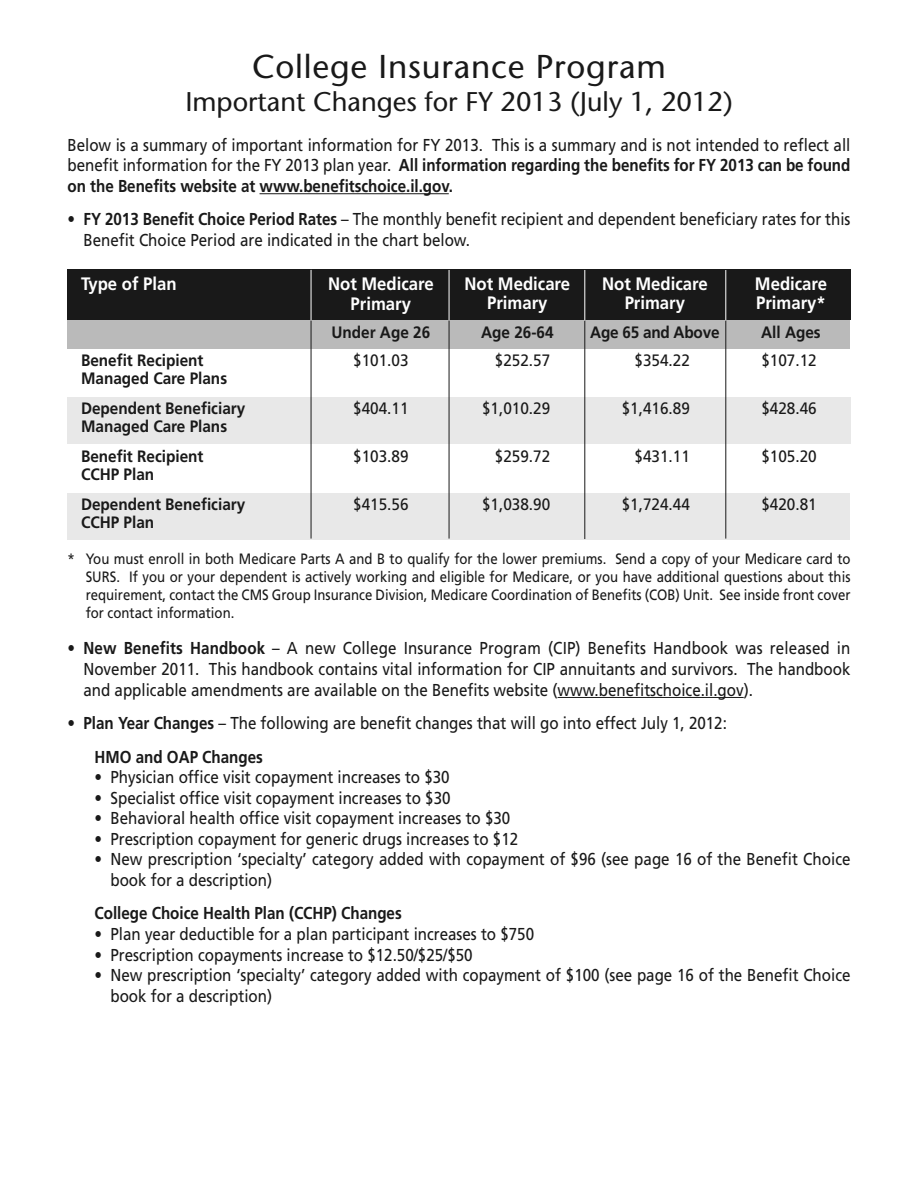
<style>
.page{position:relative;width:918px;height:1188px;background:#fff}
.page>*{position:absolute;margin:0;border:0;box-sizing:border-box;transform-origin:0 0}
.t1{font:33px "Stone Sans";letter-spacing:.025em;color:#191919}
.t2{font:27px "Stone Sans";color:#191919}
.t3{font:700 18px/19.5px "Frutiger";color:#fff;text-align:center;scale:.93 1}
.t4{font:17.25px/20.5px "Frutiger";color:#191919;scale:.88 1}
.t5{font:700 17.25px "Frutiger";color:#191919;scale:.88 1}
.t6{font:700 16.5px/30px "Frutiger";color:#191919;scale:.93 1}
.t7{font:16.5px "Frutiger";color:#191919;scale:.93 1}
.t8{font:15px/18px "Frutiger";color:#191919;text-align:justify;scale:.88 1}
.s1{font-weight:700}
</style>
<div class="page">
<hr style="left:260px;top:193px;width:189px;height:1px;background:#191919">
<hr style="left:558px;top:697px;width:186px;height:1px;background:#191919">
<div style="left:68px;top:270px;width:783px;height:50px;background:#191919"></div>
<div style="left:68px;top:320px;width:782px;height:29px;background:#bababa"></div>
<div style="left:68px;top:397px;width:783px;height:47px;background:#e8e8e8"></div>
<div style="left:68px;top:493px;width:782px;height:47px;background:#e8e8e8"></div>
<hr style="left:311px;top:319px;width:1px;height:220px;background:#191919">
<hr style="left:584px;top:320px;width:1px;height:219px;background:#191919">
<hr style="left:449px;top:320px;width:1px;height:219px;background:#191919">
<hr style="left:725px;top:320px;width:1px;height:219px;background:#191919">
<hr style="left:311px;top:270px;width:1px;height:51px;background:#fff">
<hr style="left:584px;top:270px;width:1px;height:51px;background:#fff">
<hr style="left:449px;top:270px;width:1px;height:51px;background:#fff">
<hr style="left:725px;top:270px;width:1px;height:51px;background:#fff">
<h1 class="t1" style="left:252px;top:54px;width:415px">College Insurance Program</h1>
<h2 class="t2" style="left:185px;top:91px;width:549px">Important Changes for FY 2013 (July 1, 2012)</h2>
<p class="t4" style="left:67px;top:136px;width:891px;text-align:justify">Below is a summary of important information for FY 2013. This is a summary and is not intended to reflect all benefit information for the FY 2013 plan year. <span class="s1">All information regarding the benefits for FY 2013 can be found on the Benefits website at www.benefitschoice.il.gov.</span></p>
<p class="t4" style="left:83px;top:210px;width:873px;text-indent:-16px"><span class="s1">• FY 2013 Benefit Choice Period Rates</span> – The monthly benefit recipient and dependent beneficiary rates for this<br>Benefit Choice Period are indicated in the chart below.</p>
<p class="t3" style="left:81px;top:275px;width:104px">Type of Plan</p>
<p class="t3" style="left:328px;top:276px;width:115px">Not Medicare<br>Primary</p>
<p class="t6" style="left:331px;top:319px;width:108px">Under Age 26</p>
<p class="t3" style="left:465px;top:275px;width:115px">Not Medicare<br>Primary</p>
<p class="t6" style="left:481px;top:318px;width:79px">Age 26-64</p>
<p class="t3" style="left:602px;top:275px;width:115px">Not Medicare<br>Primary</p>
<p class="t6" style="left:590px;top:318px;width:141px">Age 65 and Above</p>
<p class="t3" style="left:755px;top:275px;width:79px;text-align:left">Medicare<br>Primary*</p>
<p class="t6" style="left:761px;top:318px;width:66px">All Ages</p>
<p class="t6" style="left:81px;top:347px;width:133px">Benefit Recipient</p>
<p class="t7" style="left:353px;top:354px;width:61px">$101.03</p>
<p class="t7" style="left:495px;top:354px;width:61px">$252.57</p>
<p class="t7" style="left:635px;top:354px;width:61px">$354.22</p>
<p class="t7" style="left:761px;top:354px;width:61px">$107.12</p>
<p class="t6" style="left:81px;top:365px;width:178px">Managed Care Plans<br>Dependent Beneficiary</p>
<p class="t7" style="left:353px;top:402px;width:61px">$404.11</p>
<p class="t7" style="left:482px;top:402px;width:75px">$1,010.29</p>
<p class="t7" style="left:622px;top:402px;width:75px">$1,416.89</p>
<p class="t7" style="left:761px;top:402px;width:61px">$428.46</p>
<p class="t6" style="left:81px;top:413px;width:159px">Managed Care Plans<br>Benefit Recipient</p>
<p class="t7" style="left:353px;top:450px;width:61px">$103.89</p>
<p class="t7" style="left:495px;top:450px;width:61px">$259.72</p>
<p class="t7" style="left:635px;top:450px;width:61px">$431.11</p>
<p class="t7" style="left:761px;top:450px;width:61px">$105.20</p>
<p class="t6" style="left:81px;top:461px;width:178px">CCHP Plan<br>Dependent Beneficiary</p>
<p class="t6" style="left:81px;top:509px;width:80px">CCHP Plan</p>
<p class="t7" style="left:353px;top:498px;width:61px">$415.56</p>
<p class="t7" style="left:482px;top:498px;width:75px">$1,038.90</p>
<p class="t7" style="left:622px;top:498px;width:75px">$1,724.44</p>
<p class="t7" style="left:761px;top:498px;width:61px">$420.81</p>
<p class="t8" style="left:86px;top:550px;width:871px;text-indent:-18px">* You must enroll in both Medicare Parts A and B to qualify for the lower premiums. Send a copy of your Medicare card to SURS. If you or your dependent is actively working and eligible for Medicare, or you have additional questions about this requirement, contact the CMS Group Insurance Division, Medicare Coordination of Benefits (COB) Unit. See inside front cover for contact information.</p>
<p class="t4" style="left:83px;top:640px;width:873px;text-align:justify;text-indent:-16px"><span class="s1">• New Benefits Handbook</span> – A new College Insurance Program (CIP) Benefits Handbook was released in November 2011. This handbook contains vital information for CIP annuitants and survivors. The handbook and applicable amendments are available on the Benefits website (www.benefitschoice.il.gov).</p>
<p class="t4" style="left:94px;top:708px;width:720px;line-height:33.5px;text-indent:-27px"><span class="s1">• Plan Year Changes</span> – The following are benefit changes that will go into effect July 1, 2012:<br><span class="s1">HMO and OAP Changes</span></p>
<p class="t4" style="left:94px;top:768px;width:405px">• Physician office visit copayment increases to $30</p>
<p class="t4" style="left:94px;top:789px;width:406px">• Specialist office visit copayment increases to $30</p>
<p class="t4" style="left:94px;top:809px;width:474px">• Behavioral health office visit copayment increases to $30</p>
<p class="t4" style="left:94px;top:830px;width:483px">• Prescription copayment for generic drugs increases to $12</p>
<p class="t4" style="left:110px;top:850px;width:843px;text-indent:-16px">• New prescription ‘specialty’ category added with copayment of $96 (see page 16 of the Benefit Choice book for a description)</p>
<p class="t5" style="left:95px;top:906px;width:351px">College Choice Health Plan (CCHP) Changes</p>
<p class="t4" style="left:95px;top:925px;width:501px">• Plan year deductible for a plan participant increases to $750</p>
<p class="t4" style="left:95px;top:946px;width:431px">• Prescription copayments increase to $12.50/$25/$50</p>
<p class="t4" style="left:110px;top:966px;width:843px;text-indent:-16px">• New prescription ‘specialty’ category added with copayment of $100 (see page 16 of the Benefit Choice book for a description)</p>
</div>
